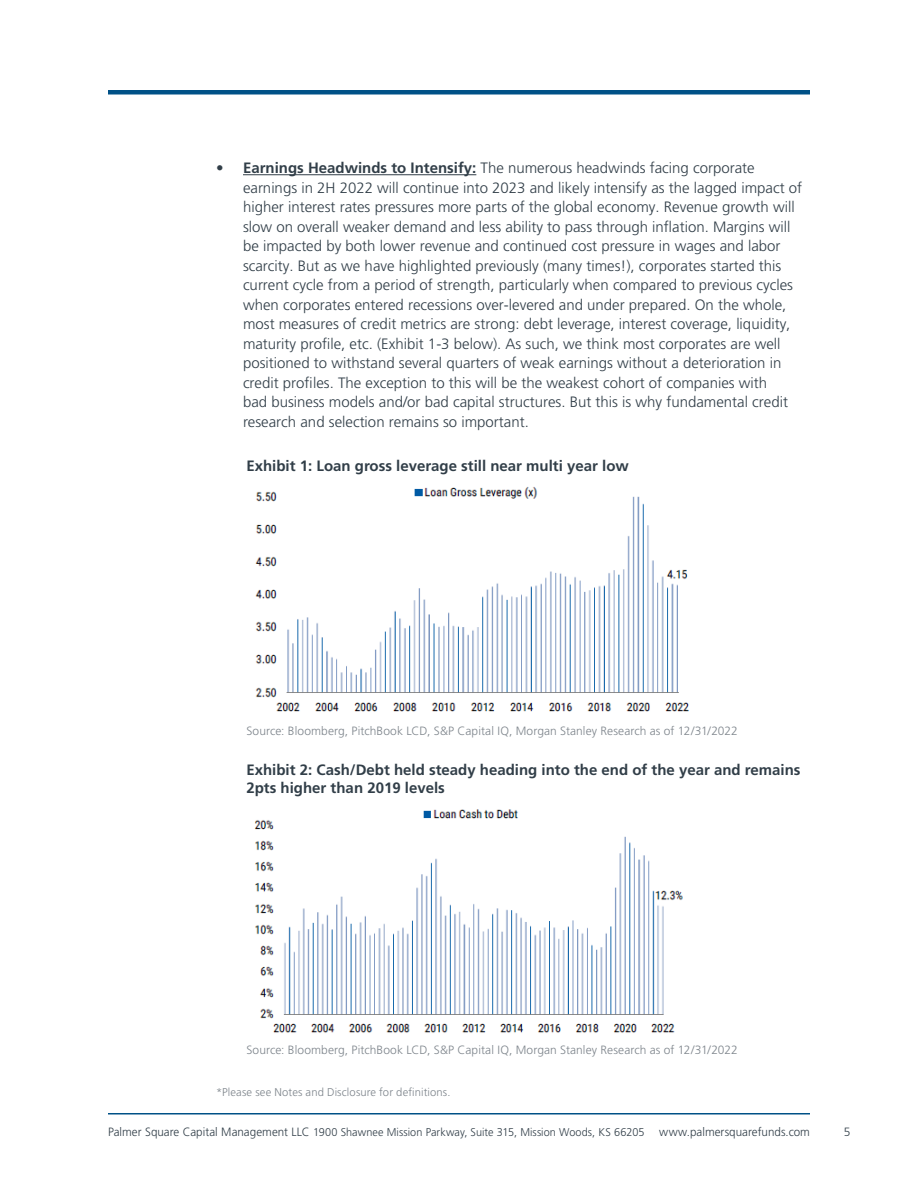
<style>
.page{position:relative;width:918px;height:1188px;background:#fff}
.page>*{position:absolute;margin:0;border:0;box-sizing:border-box;transform-origin:0 0}
.t1{font:300 15px/19.5px "Frutiger LT Std";color:#313e48}
.t2{font:700 15px/18px "Frutiger LT Std";color:#313e48}
.t3{font:300 12px "Frutiger LT Std";letter-spacing:.005em;color:#7e858c}
.t4{font:300 12px "Frutiger LT Std";color:#313e48}
.t5{font:300 11.25px "Frutiger LT Std";letter-spacing:.01em;color:#7e858c}
.s1{font-weight:700}
.s2{font-size:11.25px}
</style>
<div class="page">
<hr style="left:108px;top:1113px;width:702px;height:1px;background:#005187">
<hr style="left:108px;top:90px;width:702px;height:4px;background:#005187">
<hr style="left:243px;top:174px;width:233px;height:1px;background:#313e48">
<img style="left:255px;top:487px;width:434px;height:225px">
<img style="left:254px;top:809px;width:429px;height:224px">
<p class="t1" style="left:243px;top:159px;width:561px;text-indent:-27px"><span class="s1">• Earnings Headwinds to Intensify:</span> The numerous headwinds facing corporate earnings in 2H 2022 will continue into 2023 and likely intensify as the lagged impact of higher interest rates pressures more parts of the global economy. Revenue growth will slow on overall weaker demand and less ability to pass through inflation. Margins will be impacted by both lower revenue and continued cost pressure in wages and labor scarcity. But as we have highlighted previously (many times!), corporates started this current cycle from a period of strength, particularly when compared to previous cycles when corporates entered recessions over-levered and under prepared. On the whole, most measures of credit metrics are strong: debt leverage, interest coverage, liquidity, maturity profile, etc. (Exhibit 1-3 below). As such, we think most corporates are well positioned to withstand several quarters of weak earnings without a deterioration in credit profiles. The exception to this will be the weakest cohort of companies with<br>bad business models and/or bad capital structures. But this is why fundamental credit research and selection remains so important.</p>
<p class="t2" style="left:246px;top:456px;width:384px">Exhibit 1: Loan gross leverage still near multi year low</p>
<p class="t3" style="left:246px;top:724px;width:493px">Source: Bloomberg, PitchBook LCD, S&amp;P Capital IQ, Morgan Stanley Research as of 12/31/2022</p>
<p class="t2" style="left:246px;top:761px;width:556px">Exhibit 2: Cash/Debt held steady heading into the end of the year and remains<br>2pts higher than 2019 levels</p>
<p class="t3" style="left:246px;top:1044px;width:493px">Source: Bloomberg, PitchBook LCD, S&amp;P Capital IQ, Morgan Stanley Research as of 12/31/2022</p>
<p class="t5" style="left:216px;top:1086px;width:236px">*Please see Notes and Disclosure for definitions.</p>
<p class="t4" style="left:108px;top:1125px;width:703px">Palmer Square Capital Management LLC <span class="s2">1900 Shawnee Mission Parkway, Suite 315, Mission Woods, KS 66205</span> www.palmersquarefunds.com</p>
<p class="t4" style="left:844px;top:1125px;width:8px">5</p>
</div>
